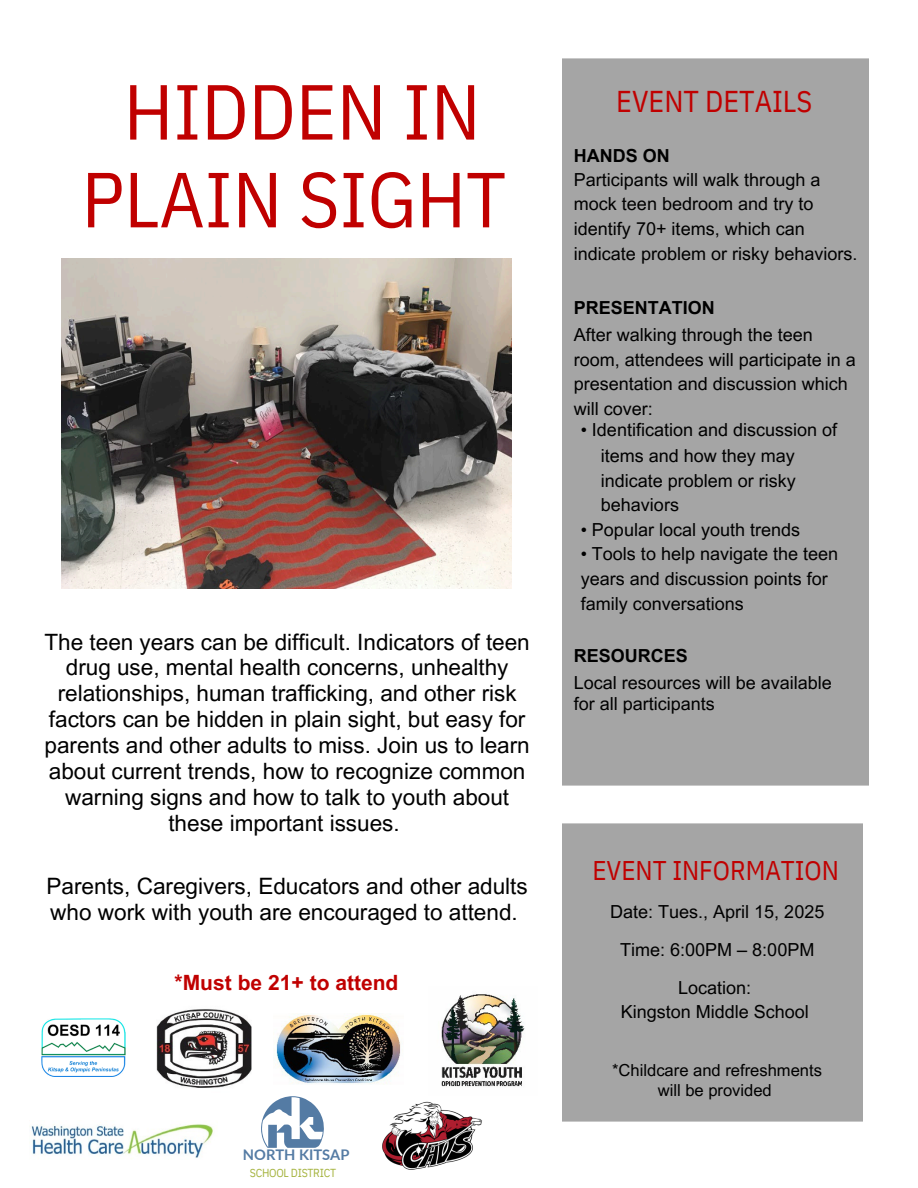
<style>
.page{position:relative;width:918px;height:1188px;background:#fff}
.page>*{position:absolute;margin:0;border:0;box-sizing:border-box;transform-origin:0 0}
.t1{font:78px/87.8px "IBM Plex Sans Cond";color:#c00000;text-align:center}
.t2{font:30px "IBM Plex Sans Cond";color:#c00000}
.t3{font:27px "IBM Plex Sans Cond";color:#c00000}
.t4{font:22.5px/25.8px "Arial MT Pro";color:#000;text-align:center}
.t5{font:700 21px "Arial MT Pro";color:#c00000}
.t6{font:18px/24.8px "Arial MT Pro";color:#000}
.t7{font:700 18px "Arial MT Pro";color:#000}
.t8{font:16.5px/20.2px "Arial MT Pro";color:#000;text-align:center}
.t9{font:700 14.7px "Lato";color:#547ba4}
.t10{font:11.7px "IBM Plex Sans Cond";letter-spacing:-.02em;color:#a6b440}
</style>
<div class="page">
<img style="left:42px;top:1018px;width:84px;height:59px">
<img style="left:62px;top:259px;width:450px;height:329px">
<img style="left:273px;top:1014px;width:128px;height:70px">
<img style="left:441px;top:994px;width:84px;height:93px">
<img style="left:157px;top:1009px;width:94px;height:79px">
<img style="left:31px;top:1124px;width:182px;height:34px">
<svg style="left:261px;top:1096px;width:63px;height:52px"></svg>
<img style="left:382px;top:1102px;width:100px;height:68px">
<p class="t1" style="left:82px;top:66px;width:426px">HIDDEN IN<br>PLAIN SIGHT</p>
<p class="t4" style="left:45px;top:632px;width:487px">The teen years can be difficult. Indicators of teen drug use, mental health concerns, unhealthy relationships, human trafficking, and other risk factors can be hidden in plain sight, but easy for parents and other adults to miss. Join us to learn about current trends, how to recognize common warning signs and how to talk to youth about these important issues.</p>
<p class="t4" style="left:47px;top:876px;width:483px;text-align:left">Parents, Caregivers, Educators and other adults who work with youth are encouraged to attend.</p>
<p class="t5" style="left:175px;top:975px;width:225px">*Must be 21+ to attend</p>
<p class="t9" style="left:243px;top:1146px;width:108px">NORTH KITSAP</p>
<p class="t10" style="left:250px;top:1165px;width:88px">SCHOOL DISTRICT</p>
<p class="t2" style="left:616px;top:81px;width:198px">EVENT DETAILS</p>
<p class="t7" style="left:574px;top:149px;width:97px">HANDS ON</p>
<p class="t6" style="left:574px;top:169px;width:285px">Participants will walk through a mock teen bedroom and try to identify 70+ items, which can indicate problem or risky behaviors.</p>
<h5 class="t7" style="left:574px;top:301px;width:143px">PRESENTATION</h5>
<p class="t6" style="left:574px;top:324px;width:241px">After walking through the teen</p>
<p class="t6" style="left:574px;top:349px;width:284px">room, attendees will participate in a</p>
<p class="t6" style="left:574px;top:374px;width:276px">presentation and discussion which</p>
<p class="t6" style="left:574px;top:399px;width:81px">will cover:</p>
<p class="t6" style="left:581px;top:420px;width:258px">• Identification and discussion of</p>
<p class="t6" style="left:601px;top:445px;width:196px">items and how they may</p>
<p class="t6" style="left:601px;top:470px;width:197px">indicate problem or risky</p>
<h2 class="t6" style="left:601px;top:495px;width:80px">behaviors</h2>
<p class="t6" style="left:581px;top:519px;width:221px">• Popular local youth trends</p>
<p class="t6" style="left:581px;top:544px;width:259px">• Tools to help navigate the teen</p>
<p class="t6" style="left:581px;top:569px;width:249px">years and discussion points for</p>
<p class="t6" style="left:581px;top:594px;width:165px">family conversations</p>
<p class="t7" style="left:574px;top:649px;width:116px">RESOURCES</p>
<p class="t6" style="left:574px;top:672px;width:260px">Local resources will be available</p>
<p class="t6" style="left:574px;top:694px;width:143px">for all participants</p>
<p class="t3" style="left:592px;top:853px;width:248px">EVENT INFORMATION</p>
<h4 class="t6" style="left:610px;top:895px;width:216px;line-height:38.2px;text-align:center">Date: Tues., April 15, 2025<br>Time: 6:00PM – 8:00PM<br>Location:</h4>
<h5 class="t6" style="left:621px;top:1002px;width:190px">Kingston Middle School</h5>
<p class="t8" style="left:612px;top:1062px;width:211px">*Childcare and refreshments will be provided</p>
</div>
